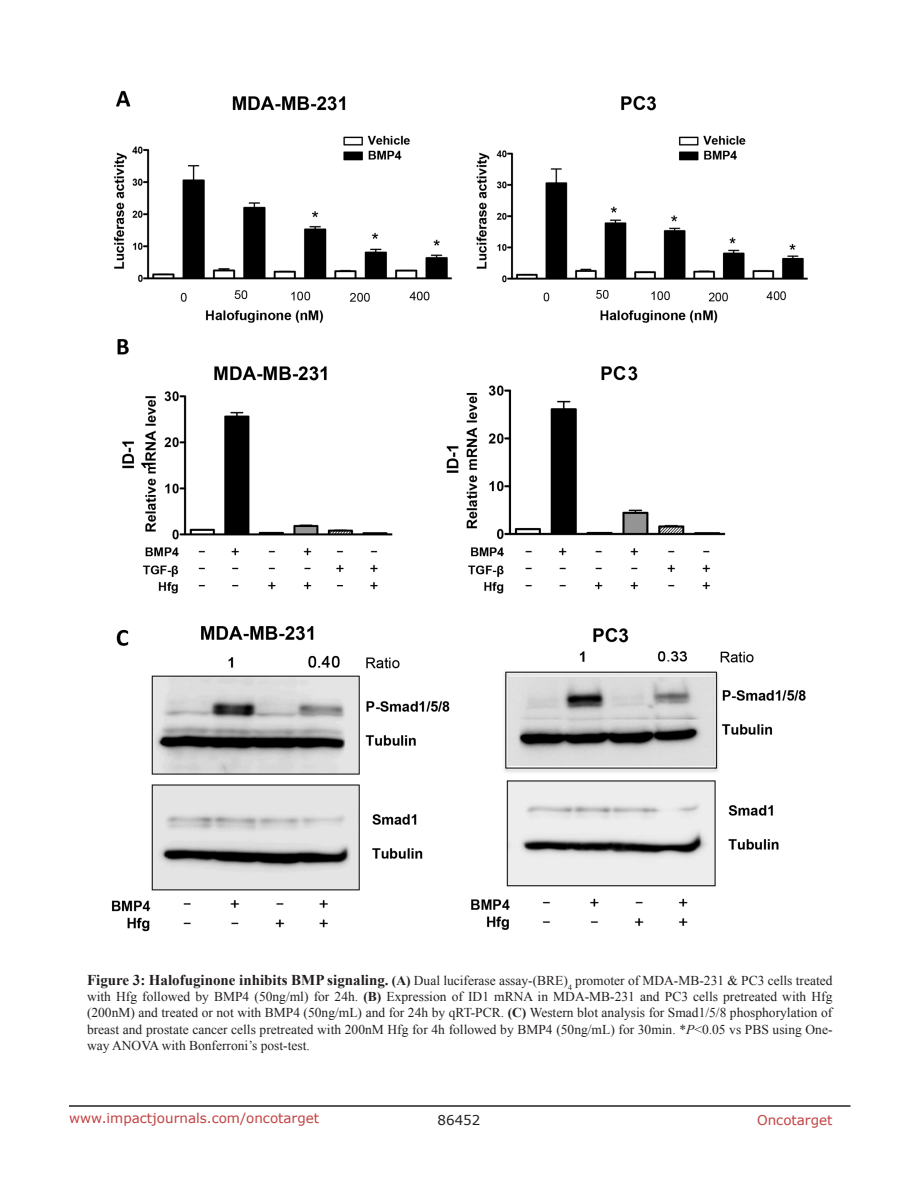
<style>
.page{position:relative;width:918px;height:1188px;background:#fff}
.page>*{position:absolute;margin:0;border:0;box-sizing:border-box;transform-origin:0 0}
.figuretext{font:13.5px/16.2px "Times New Roman";color:#231f20;text-align:justify}
.t1{font:13.5px "Verdana";color:#c24141}
.t2{font:13.5px "Verdana";color:#231f20}
.s1{font-weight:700;font-size:15px}
.s2{font-weight:700}
.s3{font-style:italic}
</style>
<div class="page">
<hr style="left:69px;top:1105px;width:781px;height:2px;background:#231f20">
<img style="left:112px;top:90px;width:696px;height:842px">
<p class="figuretext" style="left:87px;top:972px;width:747px"><span class="s1">Figure 3: Halofuginone inhibits BMP signaling.</span> <span class="s2">(A)</span> Dual luciferase assay-(BRE)<sub>4</sub> promoter of MDA-MB-231 &amp; PC3 cells treated with Hfg followed by BMP4 (50ng/ml) for 24h. <span class="s2">(B)</span> Expression of ID1 mRNA in MDA-MB-231 and PC3 cells pretreated with Hfg (200nM) and treated or not with BMP4 (50ng/mL) and for 24h by qRT-PCR. <span class="s2">(C)</span> Western blot analysis for Smad1/5/8 phosphorylation of breast and prostate cancer cells pretreated with 200nM Hfg for 4h followed by BMP4 (50ng/mL) for 30min. *<span class="s3">P</span>&lt;0.05 vs PBS using One&shy;way ANOVA with Bonferroni’s post-test.</p>
<p class="t1" style="left:69px;top:1109px;width:252px">www.impactjournals.com/oncotarget</p>
<p class="t2" style="left:438px;top:1111px;width:44px">86452</p>
<p class="t1" style="left:757px;top:1111px;width:77px">Oncotarget</p>
</div>
